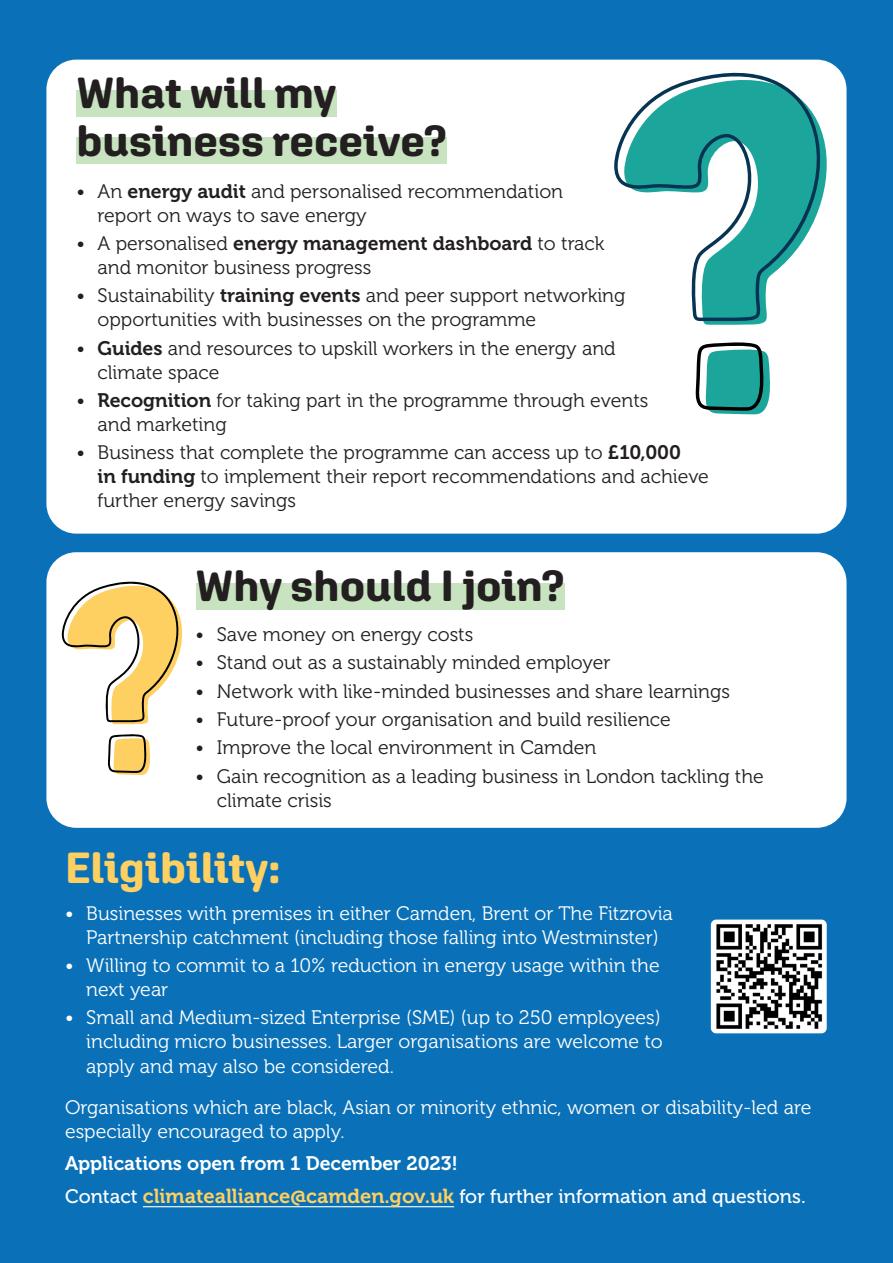
<style>
.page{position:relative;width:893px;height:1263px;background:#0a71b8}
.page>*{position:absolute;margin:0;border:0;box-sizing:border-box;transform-origin:0 0}
.Subs{font:700 43.5px "Aglet Sans";color:#231f20}
.Subs_green{font:700 43.5px "Aglet Sans";letter-spacing:-.005em;color:#fecf61}
.Bullets{font:19.5px/24px "Museo 300";color:#231f20}
.Bullets_white{font:19.5px/24px "Museo 300";color:#fff;text-align:center}
.Body_white{font:19.5px/24px "Museo 300";color:#fff}
.Body_white-2{font:19.5px "Museo 500";color:#fff}
.Body_white-3{font:19.5px "Museo 700";color:#fff}
.s1{font-family:"Museo 700"}
.s2{font-family:"Museo 700";font-size:20.25px;color:#fecf61}
</style>
<div class="page">
<div style="left:46px;top:60px;width:800px;height:474px;background:#fff;border-radius:30px"></div>
<div style="left:46px;top:552px;width:800px;height:276px;background:#fff;border-radius:30px"></div>
<div style="left:76px;top:90px;width:261px;height:26px;background:#c8e3bf"></div>
<div style="left:76px;top:138px;width:371px;height:26px;background:#c8e3bf"></div>
<div style="left:196px;top:583px;width:369px;height:26px;background:#c8e3bf"></div>
<hr style="left:143px;top:1206px;width:311px;height:1px;background:#fff">
<svg style="left:624px;top:59px;width:223px;height:270px"></svg>
<svg style="left:695px;top:342px;width:75px;height:73px"></svg>
<svg style="left:614px;top:67px;width:216px;height:254px"></svg>
<svg style="left:108px;top:734px;width:42px;height:41px;background:#d8b971"></svg>
<svg style="left:62px;top:581px;width:139px;height:144px"></svg>
<img style="left:711px;top:919px;width:116px;height:114px">
<h1 class="Subs" style="left:76px;top:66px;width:262px">What will my</h1>
<h1 class="Subs" style="left:76px;top:114px;width:372px">business receive?</h1>
<p class="Bullets" style="left:98px;top:180px;width:467px;text-indent:-21px">• An <span class="s1">energy audit</span> and personalised recommendation report on ways to save energy</p>
<p class="Bullets" style="left:98px;top:232px;width:508px;text-indent:-21px">• A personalised <span class="s1">energy management dashboard</span> to track and monitor business progress</p>
<p class="Bullets" style="left:98px;top:284px;width:529px;text-indent:-21px">• Sustainability <span class="s1">training events</span> and peer support networking opportunities with businesses on the programme</p>
<p class="Bullets" style="left:98px;top:336px;width:520px;text-indent:-21px">• <span class="s1">Guides</span> and resources to upskill workers in the energy and climate space</p>
<p class="Bullets" style="left:98px;top:389px;width:552px;text-indent:-21px">• <span class="s1">Recognition</span> for taking part in the programme through events and marketing</p>
<p class="Bullets" style="left:98px;top:441px;width:613px;text-indent:-21px">• Business that complete the programme can access up to <span class="s1">£10,000<br>in funding</span> to implement their report recommendations and achieve further energy savings</p>
<h1 class="Subs" style="left:196px;top:559px;width:370px">Why should I join?</h1>
<p class="Bullets" style="left:196px;top:623px;width:279px">• Save money on energy costs</p>
<p class="Bullets" style="left:196px;top:651px;width:417px">• Stand out as a sustainably minded employer</p>
<p class="Bullets" style="left:196px;top:679px;width:536px">• Network with like-minded businesses and share learnings</p>
<p class="Bullets" style="left:196px;top:708px;width:477px">• Future-proof your organisation and build resilience</p>
<p class="Bullets" style="left:196px;top:736px;width:402px">• Improve the local environment in Camden</p>
<p class="Bullets" style="left:217px;top:764px;width:548px;text-indent:-21px">• Gain recognition as a leading business in London tackling the climate crisis</p>
<h1 class="Subs_green" style="left:65px;top:842px;width:217px">Eligibility:</h1>
<p class="Bullets_white" style="left:65px;top:901px;width:609px">• Businesses with premises in either Camden, Brent or The Fitzrovia<br>Partnership catchment (including those falling into Westminster)</p>
<p class="Bullets_white" style="left:86px;top:954px;width:575px;text-align:left;text-indent:-21px">• Willing to commit to a 10% reduction in energy usage within the next year</p>
<p class="Bullets_white" style="left:86px;top:1006px;width:578px;text-align:justify;text-indent:-21px">• Small and Medium-sized Enterprise (SME) (up to 250 employees) including micro businesses. Larger organisations are welcome to apply and may also be considered.</p>
<p class="Body_white" style="left:65px;top:1095px;width:748px">Organisations which are black, Asian or minority ethnic, women or disability-led are especially encouraged to apply.</p>
<p class="Body_white-3" style="left:65px;top:1152px;width:394px">Applications open from 1 December 2023!</p>
<p class="Body_white-2" style="left:65px;top:1185px;width:742px">Contact <span class="s2">climatealliance@camden.gov.uk</span> for further information and questions.</p>
</div>
